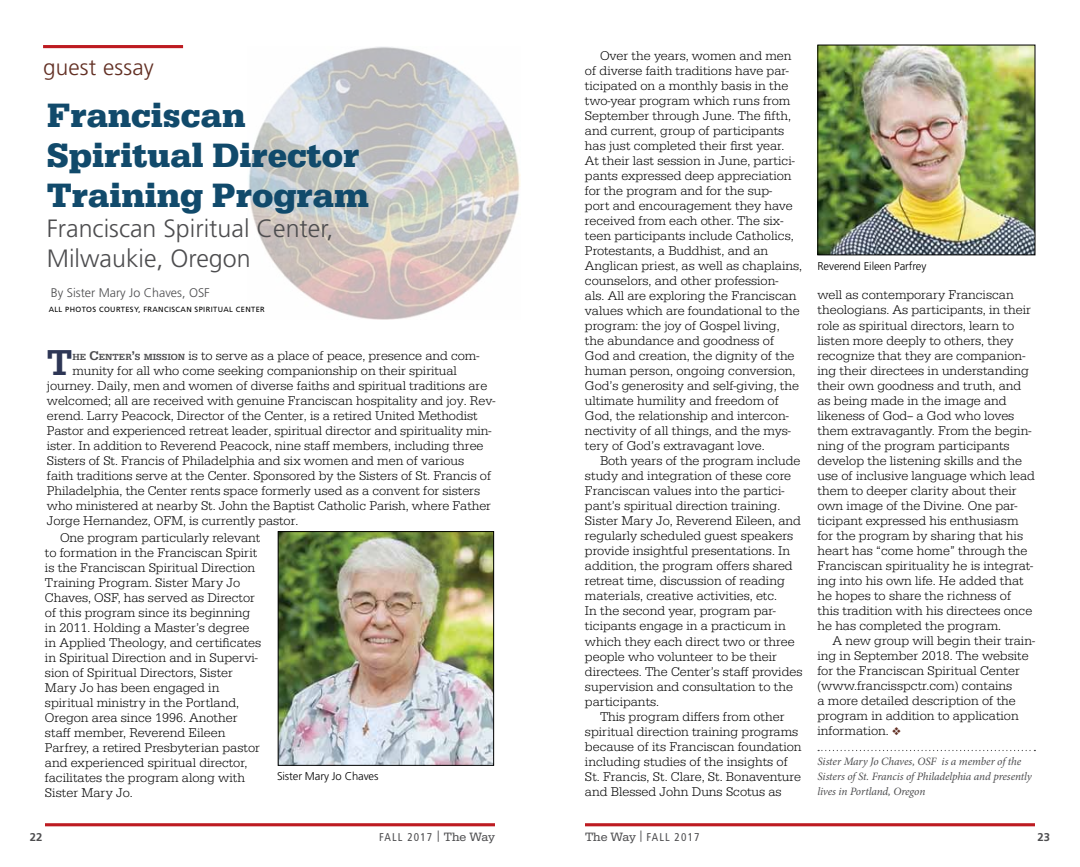
<style>
.page{position:relative;width:1080px;height:867px;background:#fff}
.page>*{position:absolute;margin:0;border:0;box-sizing:border-box;transform-origin:0 0}
.t1{font:500 37.25px "Serifa";color:#2d3655}
.t2{font:700 35px/40px "Serifa";color:#114a6b}
.t3{font:300 25px/30px "Frutiger";color:#4d4d4f}
.t4{font:300 22.5px "Frutiger";letter-spacing:.01em;color:#622f23}
.t5{font:300 13.12px/15px "Serifa";color:#000}
.t6{font:300 12.5px "Frutiger";color:#4d4d4f}
.t7{font:italic 11.25px/15px "Minion Pro";letter-spacing:-.01em;color:#4d4d4f}
.t8{font:300 11.25px "Frutiger";letter-spacing:-.01em;color:#000}
.t9{font:condensed 11.25px "Frutiger";letter-spacing:.1em;color:#4d4d4f}
.t10{font:700 11.25px "Frutiger";color:#4d4d4f}
.t11{font:7.5px "Frutiger";letter-spacing:.05em;color:#000}
.s1{font-weight:500;font-size:9.12px;color:#4d4d4f}
.s2{font-weight:500;color:#4d4d4f}
.s3{color:#622f23}
.s4{font-family:"Serifa";font-stretch:normal;font-size:12.5px}
</style>
<div class="page">
<svg style="left:45px;top:823px;width:450px;height:3px"></svg>
<svg style="left:585px;top:823px;width:450px;height:3px"></svg>
<img style="left:249px;top:46px;width:271px;height:273px">
<hr style="left:43px;top:45px;width:140px;height:3px;background:#bd1b21">
<img style="left:820px;top:47px;width:213px;height:206px">
<div style="left:818px;top:45px;width:217px;height:210px;border:1px solid #000"></div>
<img style="left:280px;top:533px;width:212px;height:230px">
<div style="left:278px;top:531px;width:216px;height:234px;border:1px solid #000"></div>
<h3 class="t4" style="left:43px;top:54px;width:112px">guest essay</h3>
<h2 class="t2" style="left:47px;top:95px;width:324px">Franciscan<br>Spiritual Director<br>Training Program</h2>
<h3 class="t3" style="left:47px;top:214px;width:288px">Franciscan Spiritual Center,<br>Milwaukie, Oregon</h3>
<p class="t6" style="left:51px;top:286px;width:161px">By Sister Mary Jo Chaves, OSF</p>
<p class="t11" style="left:49px;top:305px;width:73px">ALL PHOTOS CO URTES</p>
<p class="t11" style="left:134px;top:305px;width:20px">Y, FRANCISCAN</p>
<p class="t11" style="left:195px;top:305px;width:9px">SPIRIT</p>
<p class="t11" style="left:218px;top:305px;width:29px">UAL CENTER</p>
<h1 class="t1" style="left:47px;top:341px;width:27px">T</h1>
<p class="t5" style="left:72px;top:348px;width:409px"><span class="s1">HE</span> <span class="s2">C</span><span class="s1">ENTER</span><span class="s2">’</span><span class="s1">S MISSION</span> is to serve as a place of peace, presence and com-</p>
<p class="t5" style="left:72px;top:363px;width:386px">munity for all who come seeking companionship on their spiritual</p>
<p class="t5" style="left:47px;top:378px;width:442px">journey. Daily, men and women of diverse faiths and spiritual traditions are</p>
<p class="t5" style="left:47px;top:393px;width:450px">welcomed; all are received with genuine Franciscan hospitality and joy. Rev-</p>
<p class="t5" style="left:47px;top:408px;width:432px">erend. Larry Peacock, Director of the Center, is a retired United Methodist</p>
<p class="t5" style="left:47px;top:423px;width:446px">Pastor and experienced retreat leader, spiritual director and spirituality min-</p>
<p class="t5" style="left:47px;top:438px;width:438px">ister. In addition to Reverend Peacock, nine staff members, including three</p>
<p class="t5" style="left:47px;top:453px;width:419px">Sisters of St. Francis of Philadelphia and six women and men of various</p>
<p class="t5" style="left:47px;top:468px;width:446px">faith traditions serve at the Center. Sponsored by the Sisters of St. Francis of</p>
<p class="t5" style="left:47px;top:483px;width:435px">Philadelphia, the Center rents space formerly used as a convent for sisters</p>
<p class="t5" style="left:47px;top:498px;width:446px">who ministered at nearby St. John the Baptist Catholic Parish, where Father</p>
<p class="t5" style="left:47px;top:513px;width:253px">Jorge Hernandez, OFM, is currently pastor.</p>
<p class="t5" style="left:45px;top:529px;width:218px;text-indent:15px">One program particularly relevant to formation in the Franciscan Spirit is the Franciscan Spiritual Direction Training Program. Sister Mary Jo Chaves, OSF, has served as Director of this program since its beginning in 2011. Holding a Master’s degree in Applied Theology, and certificates in Spiritual Direction and in Supervi&shy;sion of Spiritual Directors, Sister Mary Jo has been engaged in spiritual ministry in the Portland, Oregon area since 1996. Another staff member, Reverend Eileen Parfrey, a retired Presbyterian pastor and experienced spiritual director, facilitates the program along with Sister Mary Jo.</p>
<p class="t8" style="left:277px;top:769px;width:103px">Sister Mary Jo Chaves</p>
<p class="t5" style="left:585px;top:48px;width:219px;text-indent:15px">Over the years, women and men of diverse faith traditions have par&shy;ticipated on a monthly basis in the two-year program which runs from September through June. The fifth, and current, group of participants has just completed their first year.<br>At their last session in June, partici&shy;pants expressed deep appreciation for the program and for the sup-<br>port and encouragement they have received from each other. The six&shy;teen participants include Catholics, Protestants, a Buddhist, and an Anglican priest, as well as chaplains, counselors, and other profession-<br>als. All are exploring the Franciscan values which are foundational to the program: the joy of Gospel living, the abundance and goodness of God and creation, the dignity of the human person, ongoing conversion, God’s generosity and self-giving, the ultimate humility and freedom of God, the relationship and intercon&shy;nectivity of all things, and the mys&shy;tery of God’s extravagant love.</p>
<p class="t5" style="left:585px;top:453px;width:219px;text-indent:15px">Both years of the program include study and integration of these core Franciscan values into the partici&shy;pant’s spiritual direction training.<br>Sister Mary Jo, Reverend Eileen, and regularly scheduled guest speakers provide insightful presentations. In addition, the program offers shared retreat time, discussion of reading materials, creative activities, etc.<br>In the second year, program par&shy;ticipants engage in a practicum in which they each direct two or three people who volunteer to be their directees. The Center’s staff provides supervision and consultation to the participants.</p>
<p class="t5" style="left:585px;top:708px;width:218px;text-indent:15px">This program differs from other spiritual direction training programs because of its Franciscan foundation including studies of the insights of St. Francis, St. Clare, St. Bonaventure and Blessed John Duns Scotus as</p>
<p class="t8" style="left:818px;top:260px;width:110px">Reverend Eileen Parfrey</p>
<p class="t5" style="left:818px;top:287px;width:219px">well as contemporary Franciscan theologians. As participants, in their role as spiritual directors, learn to listen more deeply to others, they recognize that they are companion&shy;ing their directees in understanding their own goodness and truth, and as being made in the image and likeness of God-- a God who loves them extravagantly. From the begin&shy;ning of the program participants develop the listening skills and the use of inclusive language which lead them to deeper clarity about their own image of the Divine. One par&shy;ticipant expressed his enthusiasm for the program by sharing that his heart has “come home” through the Franciscan spirituality he is integrat&shy;ing into his own life. He added that he hopes to share the richness of this tradition with his directees once he has completed the program.</p>
<p class="t5" style="left:818px;top:633px;width:219px;text-indent:15px">A new group will begin their train&shy;ing in September 2018. The website for the Franciscan Spiritual Center (www.francisspctr.com) contains<br>a more detailed description of the program in addition to application information. <span class="s3">❖</span></p>
<p class="t7" style="left:818px;top:753px;width:216px">Sister Mary Jo Chaves, OSF is a member of the<br>Sisters of St. Francis of Philadelphia and presently lives in Portland, Oregon</p>
<p class="t10" style="left:30px;top:830px;width:14px">22</p>
<p class="t9" style="left:379px;top:830px;width:117px">FALL 2017 | <span class="s4">The Way</span></p>
<p class="t9" style="left:585px;top:830px;width:116px"><span class="s4">The Way</span> | FALL 2017</p>
<p class="t10" style="left:1038px;top:830px;width:14px">23</p>
</div>
